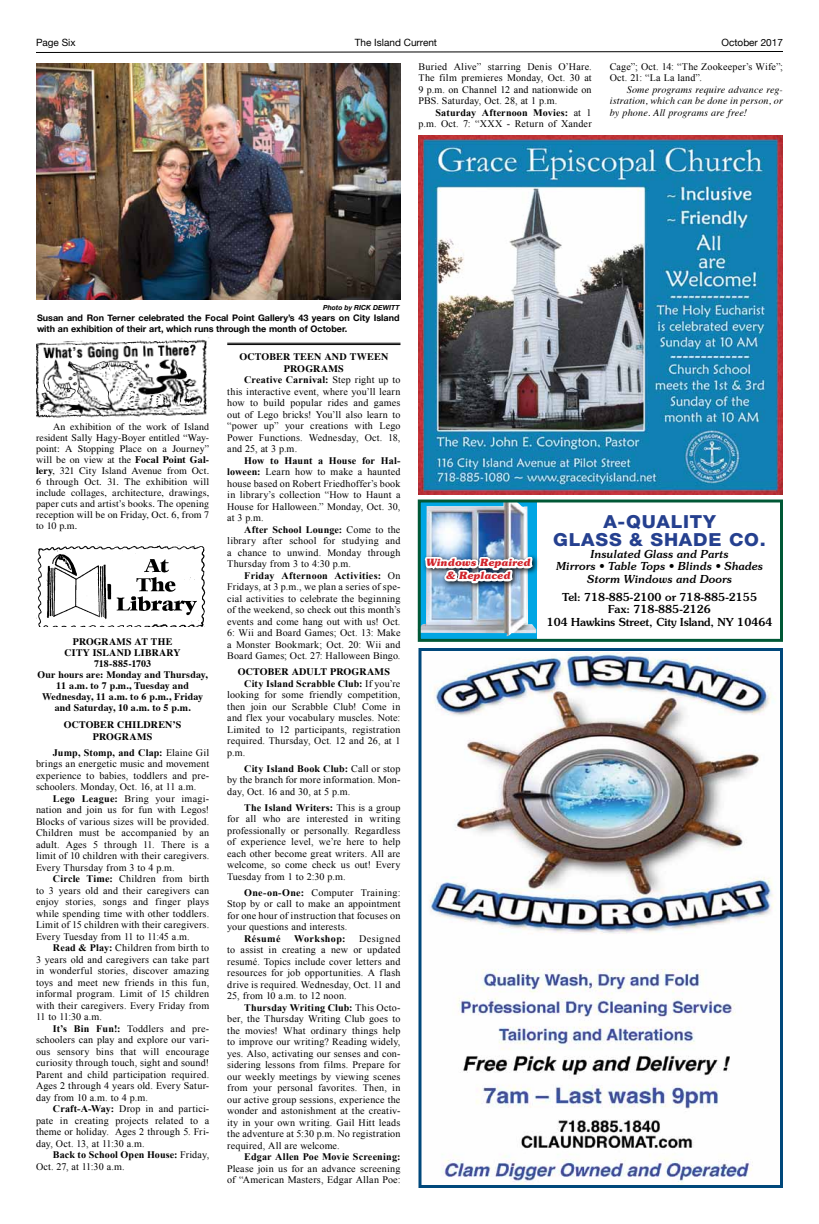
<style>
.page{position:relative;width:819px;height:1224px;background:#fff}
.page>*{position:absolute;margin:0;border:0;box-sizing:border-box;transform-origin:0 0}
.t1{font:800 18px/18px "Helvetica Neue";letter-spacing:.04em;color:#25408f;text-align:center;scale:1.06 1}
.t2{font:500 11px/12px "Souvenir";color:#000;text-align:center}
.t3{font:italic 500 11px/12px "Souvenir";color:#000;text-align:center}
.t4{font:10px/11.5px "Times New Roman";letter-spacing:.015em;color:#000;text-align:justify}
.t5{font:10px/11px "Times";letter-spacing:.015em;color:#000;text-align:justify}
.t6{font:700 10px/11px "Times";letter-spacing:.015em;color:#000;text-align:center}
.t7{font:italic 10px/11.5px "Times";letter-spacing:.015em;color:#000;text-align:justify}
.t8{font:700 10px "Times New Roman";letter-spacing:.02em;color:#000}
.t9{font:10px "Helvetica Neue";color:#000}
.t10{font:italic 700 10px/13px "Souvenir";color:#d2232a;text-align:center}
.t11{font:700 9px/11px "Helvetica Neue";color:#000}
.t12{font:italic 700 7px "Helvetica Neue";color:#000}
.s1{font-weight:700}
</style>
<div class="page">
<svg style="left:36px;top:51px;width:747px;height:2px"></svg>
<img style="left:36px;top:337px;width:173px;height:81px">
<img style="left:36px;top:546px;width:170px;height:81px">
<hr style="left:227px;top:343px;width:173px;height:1px;background:#000">
<hr style="left:227px;top:344px;width:173px;height:1px;background:#000">
<img style="left:36px;top:63px;width:364px;height:237px">
<img style="left:419px;top:135px;width:364px;height:360px">
<img style="left:429px;top:652px;width:347px;height:532px">
<div style="left:418px;top:648px;width:365px;height:540px;border:3px solid #00487b"></div>
<img style="left:422px;top:504px;width:114px;height:132px">
<div style="left:418px;top:500px;width:365px;height:142px;border:3px solid #005836"></div>
<div style="left:422px;top:553px;width:117px;height:38px;background:#000;opacity:.84"></div>
<img style="left:423px;top:508px;width:112px;height:150px">
<p class="t9" style="left:36px;top:36px;width:41px">Page Six</p>
<p class="t9" style="left:355px;top:36px;width:84px">The Island Current</p>
<p class="t9" style="left:721px;top:36px;width:63px">October 2017</p>
<p class="t4" style="left:418px;top:61px;width:175px">Buried Alive” starring Denis O’Hare.<br>The film premieres Monday, Oct. 30 at 9 p.m. on Channel 12 and nationwide on PBS. Saturday, Oct. 28, at 1 p.m.</p>
<p class="t4" style="left:418px;top:107px;width:175px;text-align:right"><span class="s1">Saturday Afternoon Movies:</span> at 1 p.m. Oct. 7: “XXX - Return of Xander</p>
<p class="t4" style="left:610px;top:61px;width:175px">Cage”; Oct. 14: “The Zookeeper’s Wife”;<br>Oct. 21: “La La land”.</p>
<p class="t7" style="left:610px;top:83px;width:175px;text-indent:17px">Some programs require advance reg&shy;istration, which can be done in person, or by phone. All programs are free!</p>
<p class="t12" style="left:323px;top:303px;width:78px">Photo by RICK DEWITT</p>
<p class="t11" style="left:37px;top:312px;width:364px">Susan and Ron Terner celebrated the Focal Point Gallery’s 43 years on City Island with an exhibition of their art, which runs through the month of October.</p>
<p class="t5" style="left:36px;top:421px;width:175px;text-indent:17px">An exhibition of the work of Island resident Sally Hagy-Boyer entitled “Way&shy;point: A Stopping Place on a Journey” will be on view at the <span class="s1">Focal Point Gal&shy;lery</span>, 321 City Island Avenue from Oct.<br>6 through Oct. 31. The exhibition will include collages, architecture, drawings, paper cuts and artist’s books. The opening reception will be on Friday, Oct. 6, from 7 to 10 p.m.</p>
<p class="t6" style="left:38px;top:635px;width:171px">PROGRAMS AT THE<br>CITY ISLAND LIBRARY<br>718-885-1703<br>Our hours are: Monday and Thursday,<br>11 a.m. to 7 p.m., Tuesday and<br>Wednesday, 11 a.m. to 6 p.m., Friday and Saturday, 10 a.m. to 5 p.m.</p>
<p class="t6" style="left:64px;top:717px;width:119px;line-height:12px">OCTOBER CHILDREN’S<br>PROGRAMS</p>
<p class="t4" style="left:36px;top:747px;width:175px;text-indent:17px"><span class="s1">Jump, Stomp, and Clap:</span> Elaine Gil brings an energetic music and movement experience to babies, toddlers and pre&shy;schoolers. Monday, Oct. 16, at 11 a.m.</p>
<p class="t4" style="left:36px;top:793px;width:175px;text-indent:17px"><span class="s1">Lego League:</span> Bring your imagi&shy;nation and join us for fun with Legos!<br>Blocks of various sizes will be provided.<br>Children must be accompanied by an adult. Ages 5 through 11. There is a limit of 10 children with their caregivers.<br>Every Thursday from 3 to 4 p.m.</p>
<p class="t4" style="left:36px;top:873px;width:175px;text-indent:17px"><span class="s1">Circle Time:</span> Children from birth to 3 years old and their caregivers can enjoy stories, songs and finger plays while spending time with other toddlers.<br>Limit of 15 children with their caregivers.<br>Every Tuesday from 11 to 11:45 a.m.</p>
<p class="t4" style="left:36px;top:942px;width:175px;text-indent:17px"><span class="s1">Read &amp; Play:</span> Children from birth to 3 years old and caregivers can take part in wonderful stories, discover amazing toys and meet new friends in this fun, informal program. Limit of 15 children with their caregivers. Every Friday from 11 to 11:30 a.m.</p>
<p class="t4" style="left:36px;top:1023px;width:175px;text-indent:17px"><span class="s1">It’s Bin Fun!:</span> Toddlers and pre&shy;schoolers can play and explore our vari&shy;ous sensory bins that will encourage curiosity through touch, sight and sound!<br>Parent and child participation required.<br>Ages 2 through 4 years old. Every Satur&shy;day from 10 a.m. to 4 p.m.</p>
<p class="t4" style="left:36px;top:1103px;width:175px;text-indent:17px"><span class="s1">Craft-A-Way:</span> Drop in and partici&shy;pate in creating projects related to a theme or holiday. Ages 2 through 5. Fri&shy;day, Oct. 13, at 11:30 a.m.</p>
<p class="t4" style="left:36px;top:1149px;width:175px;text-indent:17px"><span class="s1">Back to School Open House:</span> Friday,<br>Oct. 27, at 11:30 a.m.</p>
<p class="t6" style="left:239px;top:350px;width:94px">OCTOBER TEEN and</p>
<p class="t6" style="left:350px;top:350px;width:40px">TWEEN</p>
<p class="t6" style="left:284px;top:362px;width:61px">PROGRAMS</p>
<p class="t4" style="left:227px;top:374px;width:175px;text-indent:17px"><span class="s1">Creative Carnival:</span> Step right up to this interactive event, where you’ll learn how to build popular rides and games out of Lego bricks! You’ll also learn to “power up” your creations with Lego Power Functions. Wednesday, Oct. 18, and 25, at 3 p.m.</p>
<p class="t4" style="left:227px;top:455px;width:175px;text-indent:17px"><span class="s1">How to Haunt a House for Hal&shy;loween:</span> Learn how to make a haunted house based on Robert Friedhoffer’s book in library’s collection “How to Haunt a House for Halloween.” Monday, Oct. 30, at 3 p.m.</p>
<p class="t4" style="left:227px;top:524px;width:175px;text-indent:17px"><span class="s1">After School Lounge:</span> Come to the library after school for studying and a chance to unwind. Monday through Thursday from 3 to 4:30 p.m.</p>
<p class="t4" style="left:227px;top:570px;width:175px;text-indent:17px"><span class="s1">Friday Afternoon Activities:</span> On Fridays, at 3 p.m., we plan a series of spe&shy;cial activities to celebrate the beginning of the weekend, so check out this month’s events and come hang out with us! Oct.<br>6: Wii and Board Games; Oct. 13: Make a Monster Bookmark; Oct. 20: Wii and Board Games; Oct. 27: Halloween Bingo.</p>
<p class="t6" style="left:238px;top:665px;width:154px">OCTOBER ADULT PROGRAMS</p>
<p class="t4" style="left:227px;top:678px;width:175px;text-indent:17px"><span class="s1">City Island Scrabble Club:</span> If you’re looking for some friendly competition, then join our Scrabble Club! Come in and flex your vocabulary muscles. Note:<br>Limited to 12 participants, registration required. Thursday, Oct. 12 and 26, at 1 p.m.</p>
<p class="t4" style="left:227px;top:763px;width:175px;text-indent:17px"><span class="s1">City Island Book Club:</span> Call or stop by the branch for more information. Mon&shy;day, Oct. 16 and 30, at 5 p.m.</p>
<p class="t4" style="left:227px;top:802px;width:175px;text-indent:17px"><span class="s1">The Island Writers:</span> This is a group for all who are interested in writing professionally or personally. Regardless of experience level, we’re here to help each other become great writers. All are welcome, so come check us out! Every Tuesday from 1 to 2:30 p.m.</p>
<p class="t4" style="left:227px;top:887px;width:175px;text-indent:17px"><span class="s1">One-on-One:</span> Computer Training:<br>Stop by or call to make an appointment for one hour of instruction that focuses on your questions and interests.</p>
<p class="t8" style="left:244px;top:932px;width:38px">Résumé</p>
<p class="t8" style="left:294px;top:932px;width:53px">Workshop:</p>
<p class="t4" style="left:227px;top:933px;width:175px;text-indent:132px">Designed to assist in creating a new or updated resumé. Topics include cover letters and resources for job opportunities. A flash drive is required. Wednesday, Oct. 11 and 25, from 10 a.m. to 12 noon.</p>
<p class="t4" style="left:227px;top:1002px;width:175px;text-indent:17px"><span class="s1">Thursday Writing Club:</span> This Octo&shy;ber, the Thursday Writing Club goes to the movies! What ordinary things help to improve our writing? Reading widely, yes. Also, activating our senses and con&shy;sidering lessons from films. Prepare for our weekly meetings by viewing scenes from your personal favorites. Then, in our active group sessions, experience the wonder and astonishment at the creativ&shy;ity in your own writing. Gail Hitt leads the adventure at 5:30 p.m. No registration required, All are welcome.</p>
<p class="t8" style="left:244px;top:1150px;width:158px">Edgar Allen Poe Movie Screening:</p>
<p class="t4" style="left:227px;top:1163px;width:175px">Please join us for an advance screening of “American Masters, Edgar Allan Poe:</p>
<p class="t10" style="left:427px;top:556px;width:106px">Windows Repaired &amp; Replaced</p>
<h1 class="t1" style="left:553px;top:513px;width:202px">A-QUALITY<br>GLASS &amp; SHADE CO.</h1>
<p class="t3" style="left:556px;top:548px;width:208px">Insulated Glass and Parts<br>Mirrors • Table Tops • Blinds • Shades</p>
<p class="t3" style="left:587px;top:573px;width:146px">Storm Windows and Doors</p>
<p class="t2" style="left:562px;top:591px;width:196px">Tel: 718-885-2100 or 718-885-2155<br>Fax: 718-885-2126</p>
<p class="t2" style="left:547px;top:616px;width:227px">104 Hawkins Street, City Island, NY 10464</p>
</div>
